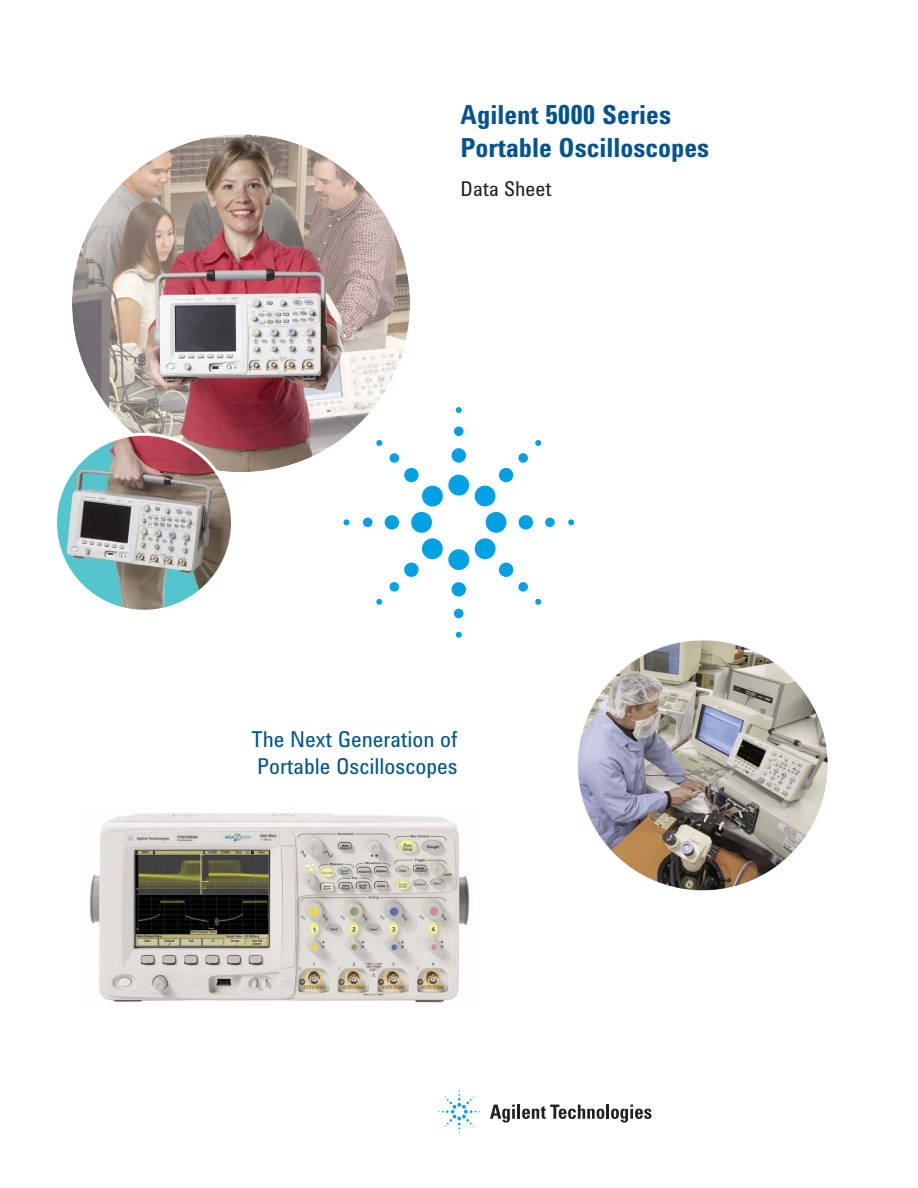
<style>
.page{position:relative;width:918px;height:1188px;background:#fff}
.page>*{position:absolute;margin:0;border:0;box-sizing:border-box;transform-origin:0 0}
.t1{font:700 27px/33px "Agilent Condensed CFF";color:#00538e}
.t2{font:22.5px/27px "Agilent Condensed CFF";color:#00538e}
.t3{font:21px "Agilent Condensed CFF";color:#231f20}
</style>
<div class="page">
<div style="left:448px;top:475px;width:21px;height:21px;background:#00a0e4;border-radius:50%"></div>
<div style="left:452px;top:448px;width:14px;height:15px;background:#00a0e4;border-radius:50%"></div>
<div style="left:454px;top:426px;width:10px;height:10px;background:#00a0e4;border-radius:50%"></div>
<svg style="left:456px;top:407px;width:6px;height:6px"></svg>
<div style="left:486px;top:512px;width:20px;height:21px;background:#00a0e4;border-radius:50%"></div>
<div style="left:519px;top:515px;width:14px;height:15px;background:#00a0e4;border-radius:50%"></div>
<div style="left:545px;top:518px;width:10px;height:9px;background:#00a0e4;border-radius:50%"></div>
<svg style="left:568px;top:519px;width:6px;height:6px"></svg>
<div style="left:448px;top:549px;width:21px;height:21px;background:#00a0e4;border-radius:50%"></div>
<div style="left:452px;top:582px;width:14px;height:15px;background:#00a0e4;border-radius:50%"></div>
<div style="left:454px;top:609px;width:10px;height:9px;background:#00a0e4;border-radius:50%"></div>
<svg style="left:456px;top:632px;width:6px;height:6px"></svg>
<div style="left:411px;top:512px;width:21px;height:21px;background:#00a0e4;border-radius:50%"></div>
<div style="left:385px;top:515px;width:14px;height:15px;background:#00a0e4;border-radius:50%"></div>
<div style="left:363px;top:518px;width:9px;height:9px;background:#00a0e4;border-radius:50%"></div>
<svg style="left:344px;top:519px;width:5px;height:6px"></svg>
<svg style="left:474px;top:453px;width:54px;height:54px"></svg>
<svg style="left:535px;top:440px;width:6px;height:6px"></svg>
<svg style="left:474px;top:538px;width:54px;height:54px"></svg>
<svg style="left:535px;top:599px;width:7px;height:6px"></svg>
<svg style="left:389px;top:538px;width:54px;height:54px"></svg>
<svg style="left:376px;top:599px;width:7px;height:6px"></svg>
<svg style="left:389px;top:453px;width:54px;height:54px"></svg>
<svg style="left:376px;top:440px;width:7px;height:6px"></svg>
<svg style="left:490px;top:1105px;width:25px;height:18px"></svg>
<hr style="left:517px;top:1105px;width:3px;height:14px;background:#231f20">
<svg style="left:522px;top:1105px;width:82px;height:14px"></svg>
<hr style="left:606px;top:1105px;width:3px;height:14px;background:#231f20">
<svg style="left:611px;top:1105px;width:41px;height:18px"></svg>
<svg style="left:439px;top:1090px;width:41px;height:43px"></svg>
<img style="left:72px;top:134px;width:338px;height:338px;border-radius:50%">
<img style="left:56px;top:434px;width:176px;height:177px;border-radius:50%">
<img style="left:576px;top:639px;width:252px;height:252px;border-radius:50%">
<img style="left:89px;top:813px;width:381px;height:190px">
<p class="t1" style="left:460px;top:101px;width:250px">Agilent 5000 Series<br>Portable Oscilloscopes</p>
<p class="t3" style="left:460px;top:181px;width:93px">Data Sheet</p>
<p class="t2" style="left:252px;top:728px;width:207px">The Next Generation of<br>Portable Oscilloscopes</p>
</div>
